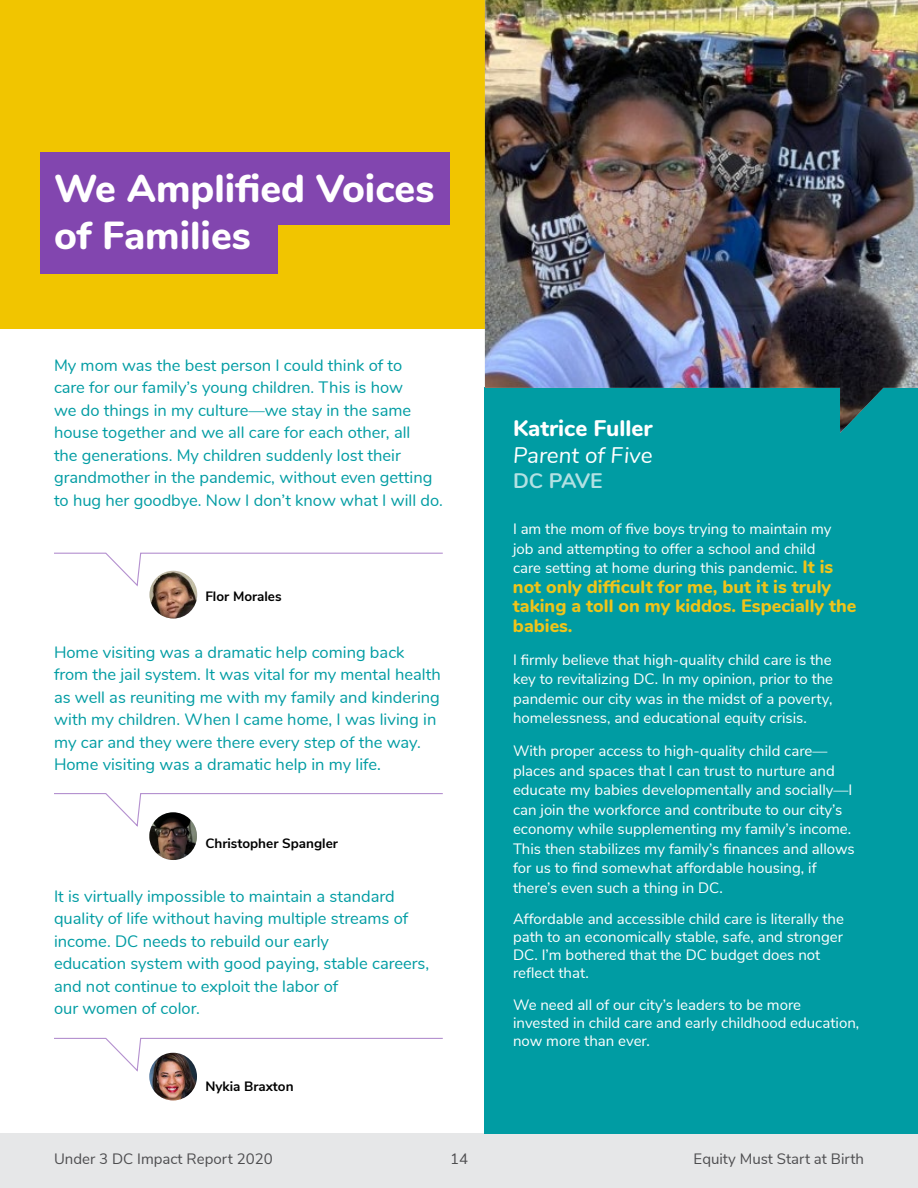
<style>
.page{position:relative;width:918px;height:1188px;background:#fff}
.page>*{position:absolute;margin:0;border:0;box-sizing:border-box;transform-origin:0 0}
.t1{font:800 39px/46.8px "Nunito";color:#fff}
.t2{font:800 22.5px "Nunito";color:#fff}
.t3{font:italic 22.5px "Nunito";color:#fff}
.t4{font:700 21px "Nunito";letter-spacing:-.035em;color:#b3e1e3}
.t5{font:800 18px/19.5px "Nunito";color:#efc41a}
.t6{font:16.5px/22.5px "Nunito";color:#009ca3}
.t7{font:16.5px/22.5px "Nunito Sans";color:#009ca3}
.t8{font:15px/19.5px "Nunito Sans";color:#fff}
.t9{font:15px "Nunito Sans";color:#4d4d4f}
.t10{font:700 13.5px "Nunito Sans";color:#000}
.s1{font-family:"Nunito"}
.s2{font-family:"Nunito";font-weight:800;font-size:18px;color:#efc41a}
</style>
<div class="page">
<div style="left:0;top:1133px;width:918px;height:55px;background:#e6e7e8"></div>
<div style="left:485px;top:388px;width:433px;height:746px;background:#009ca3"></div>
<div style="left:0;top:0;width:918px;height:328px;background:#f1c500"></div>
<div style="left:40px;top:152px;width:410px;height:73px;background:#8246af"></div>
<div style="left:40px;top:225px;width:238px;height:49px;background:#8246af"></div>
<img style="left:485px;top:0;width:433px;height:433px">
<svg style="left:54px;top:1037px;width:389px;height:35px"></svg>
<img style="left:149px;top:1053px;width:48px;height:47px;border-radius:24px">
<svg style="left:54px;top:793px;width:389px;height:34px"></svg>
<img style="left:149px;top:812px;width:48px;height:48px;border-radius:23px">
<svg style="left:54px;top:552px;width:389px;height:36px"></svg>
<img style="left:149px;top:571px;width:48px;height:48px;border-radius:24px">
<h1 class="t1" style="left:54px;top:163px;width:382px">We Amplified Voices of Families</h1>
<p class="t6" style="left:54px;top:353px;width:359px">My mom was the best person I could think of to care for our family’s young children. This is how we do things in my culture—we stay in the same house together and we all care for each other, all</p>
<p class="t7" style="left:54px;top:443px;width:380px"><span class="s1">the generations.</span> My children suddenly lost their grandmother in the pandemic<span class="s1">, without even getting</span></p>
<p class="t6" style="left:54px;top:488px;width:390px">to hug her goodbye. Now I don’t know what I will do.</p>
<p class="t10" style="left:205px;top:586px;width:78px">Flor Morales</p>
<p class="t6" style="left:54px;top:640px;width:388px">Home visiting was a dramatic help coming back from the jail system. It was vital for my mental health as well as reuniting me with my family and kindering with my children. When I came home, I was living in my car and they were there every step of the way.</p>
<p class="t7" style="left:54px;top:752px;width:329px">Home visiting was a dramatic help in my life.</p>
<p class="t10" style="left:205px;top:833px;width:134px">Christopher Spangler</p>
<p class="t6" style="left:54px;top:884px;width:356px">It is virtually impossible to maintain a standard quality of life without having multiple streams of</p>
<p class="t7" style="left:54px;top:929px;width:377px"><span class="s1">income.</span> DC needs to rebuild our early<br>education system with good paying, stable careers<span class="s1">,</span></p>
<p class="t6" style="left:54px;top:974px;width:286px">and not continue to exploit the labor of our women of color.</p>
<p class="t10" style="left:205px;top:1077px;width:90px">Nykia Braxton</p>
<h2 class="t2" style="left:513px;top:412px;width:141px">Katrice Fuller</h2>
<h2 class="t3" style="left:513px;top:439px;width:141px">Parent of Five</h2>
<h3 class="t4" style="left:513px;top:466px;width:91px">DC PAVE</h3>
<p class="t8" style="left:513px;top:519px;width:322px">I am the mom of five boys trying to maintain my job and attempting to offer a school and child care setting at home during this pandemic. <span class="s2">It is</span></p>
<p class="t5" style="left:513px;top:576px;width:345px">not only difficult for me, but it is truly taking a toll on my kiddos. Especially the babies.</p>
<p class="t8" style="left:513px;top:649px;width:322px;text-align:justify">I firmly believe that high-quality child care is the key to revitalizing DC. In my opinion, prior to the pandemic our city was in the midst of a poverty, homelessness, and educational equity crisis.</p>
<p class="t8" style="left:513px;top:741px;width:343px">With proper access to high-quality child care— places and spaces that I can trust to nurture and educate my babies developmentally and socially—I can join the workforce and contribute to our city’s economy while supplementing my family’s income.<br>This then stabilizes my family’s finances and allows for us to find somewhat affordable housing, if there’s even such a thing in DC.</p>
<p class="t8" style="left:513px;top:909px;width:332px;line-height:18px">Affordable and accessible child care is literally the path to an economically stable, safe, and stronger DC. I’m bothered that the DC budget does not reflect that.</p>
<p class="t8" style="left:513px;top:995px;width:348px;line-height:18px">We need all of our city’s leaders to be more invested in child care and early childhood education, now more than ever.</p>
<p class="t9" style="left:54px;top:1148px;width:220px">Under 3 DC Impact Report 2020</p>
<p class="t9" style="left:450px;top:1148px;width:19px">14</p>
<p class="t9" style="left:694px;top:1148px;width:172px">Equity Must Start at Birth</p>
</div>
